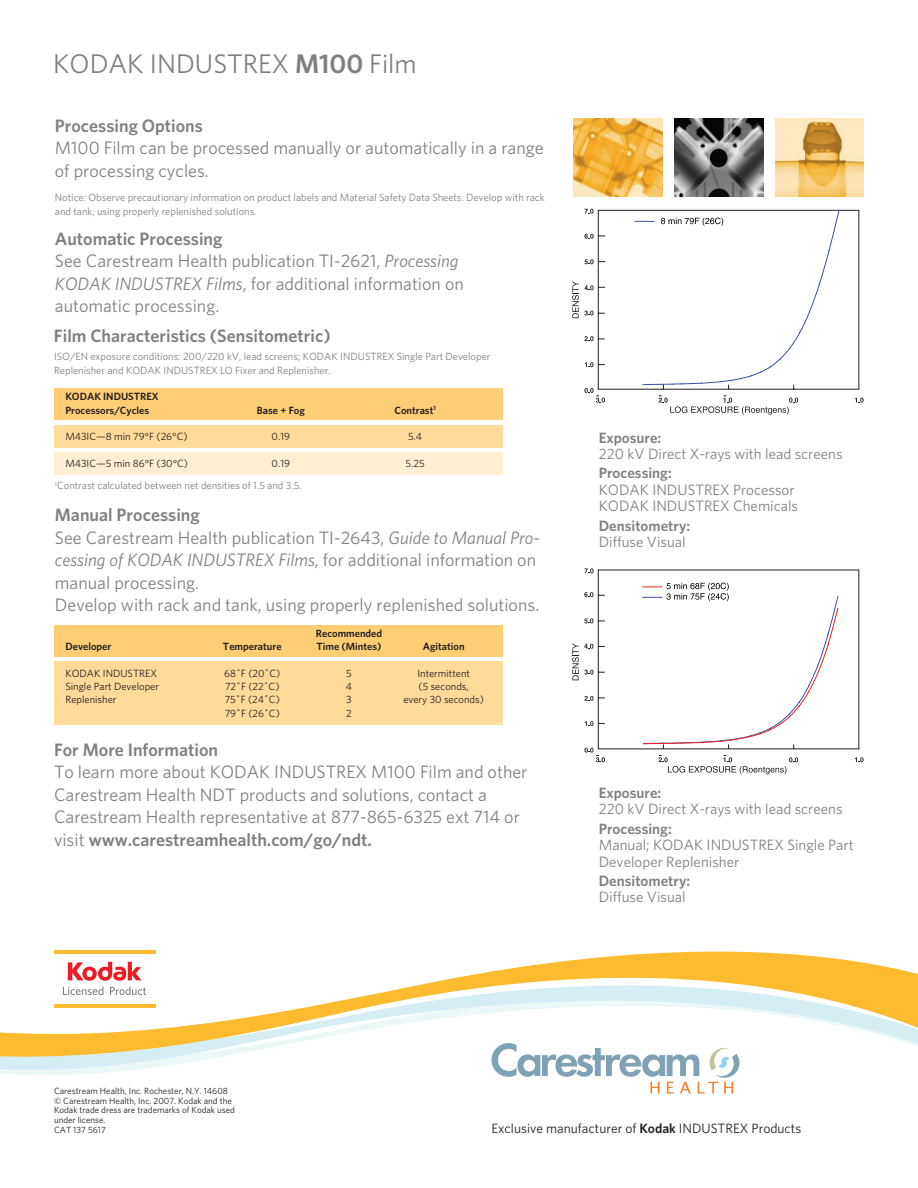
<style>
.page{position:relative;width:918px;height:1188px;background:#fff}
.page>*{position:absolute;margin:0;border:0;box-sizing:border-box;transform-origin:0 0}
.t1{font:27px "Whitney K";color:#7e8082}
.t2{font:18px/22.5px "Whitney K";color:#7e8082}
.t3{font:600 18px "Whitney K";color:#7e8082}
.t4{font:15px/16.5px "Whitney K";color:#7e8082}
.t5{font:600 15px "Whitney K";color:#7e8082}
.t6{font:13.5px "Whitney K";color:#231f20}
.t7{font:10.5px/13.5px "Whitney K";color:#7e8082}
.t8{font:10.5px/13.4px "Whitney K";color:#231f20;text-align:justify}
.t9{font:600 10.5px/13.4px "Whitney K";color:#231f20}
.t10{font:9px/9.8px "Whitney K";color:#231f20}
.s1{font-weight:600}
.s2{font-style:italic}
</style>
<div class="page">
<svg style="left:0;top:950px;width:918px;height:125px"></svg>
<svg style="left:492px;top:1043px;width:247px;height:51px"></svg>
<div style="left:54px;top:388px;width:448px;height:32px;background:#ffcd73"></div>
<div style="left:54px;top:425px;width:448px;height:23px;background:#ffda98"></div>
<div style="left:54px;top:452px;width:448px;height:23px;background:#ffeed1"></div>
<div style="left:54px;top:625px;width:448px;height:31px;background:#ffcd73"></div>
<div style="left:54px;top:662px;width:448px;height:63px;background:#ffda98"></div>
<img style="left:574px;top:118px;width:89px;height:78px">
<img style="left:674px;top:118px;width:89px;height:78px">
<img style="left:775px;top:118px;width:89px;height:78px">
<svg style="left:597px;top:209px;width:263px;height:181px"></svg>
<svg style="left:584px;top:388px;width:21px;height:15px"></svg>
<svg style="left:659px;top:396px;width:139px;height:19px"></svg>
<svg style="left:855px;top:398px;width:9px;height:5px"></svg>
<svg style="left:585px;top:362px;width:9px;height:5px"></svg>
<svg style="left:584px;top:336px;width:10px;height:5px"></svg>
<svg style="left:584px;top:209px;width:10px;height:5px"></svg>
<svg style="left:572px;top:281px;width:22px;height:37px"></svg>
<svg style="left:584px;top:259px;width:10px;height:5px"></svg>
<svg style="left:585px;top:234px;width:9px;height:5px"></svg>
<svg style="left:634px;top:210px;width:206px;height:176px"></svg>
<svg style="left:597px;top:569px;width:263px;height:181px"></svg>
<svg style="left:584px;top:748px;width:21px;height:14px"></svg>
<svg style="left:659px;top:755px;width:139px;height:19px"></svg>
<svg style="left:855px;top:757px;width:9px;height:5px"></svg>
<svg style="left:585px;top:721px;width:9px;height:5px"></svg>
<svg style="left:584px;top:696px;width:10px;height:5px"></svg>
<svg style="left:584px;top:568px;width:10px;height:5px"></svg>
<svg style="left:642px;top:583px;width:197px;height:162px"></svg>
<svg style="left:572px;top:643px;width:22px;height:37px"></svg>
<svg style="left:584px;top:618px;width:9px;height:5px"></svg>
<svg style="left:584px;top:592px;width:9px;height:5px"></svg>
<hr style="left:54px;top:950px;width:101px;height:3px;background:#fdbb30">
<hr style="left:54px;top:1004px;width:101px;height:3px;background:#fdbb30">
<svg style="left:63px;top:962px;width:83px;height:33px"></svg>
<h1 class="t1" style="left:53px;top:54px;width:365px">KODAK INDUSTREX <span class="s1">M100</span> Film</h1>
<p class="t3" style="left:55px;top:119px;width:150px">Processing Options</p>
<p class="t2" style="left:55px;top:139px;width:490px">M100 Film can be processed manually or automatically in a range of processing cycles.</p>
<p class="t7" style="left:55px;top:192px;width:491px">Notice: Observe precautionary information on product labels and Material Safety Data Sheets. Develop with rack and tank, using properly replenished solutions.</p>
<p class="t2" style="left:55px;top:229px;width:411px"><span class="s1">Automatic Processing<br></span>See Carestream Health publication TI-2621, <span class="s2">Processing KODAK INDUSTREX Films</span>, for additional information on automatic processing.</p>
<p class="t3" style="left:54px;top:329px;width:278px">Film Characteristics (Sensitometric)</p>
<p class="t7" style="left:54px;top:351px;width:438px">ISO/EN exposure conditions: 200/220 kV, lead screens; KODAK INDUSTREX Single Part Developer<br>Replenisher and KODAK INDUSTREX LO Fixer and Replenisher.</p>
<p class="t9" style="left:65px;top:391px;width:95px">KODAK INDUSTREX<br>Processors/Cycles</p>
<p class="t8" style="left:65px;top:431px;width:124px">M43IC—8 min 79°F (26°C)</p>
<p class="t8" style="left:65px;top:458px;width:124px">M43IC—5 min 86°F (30°C)</p>
<p class="t9" style="left:257px;top:404px;width:49px">Base + Fog</p>
<p class="t8" style="left:272px;top:431px;width:20px">0.19</p>
<p class="t8" style="left:272px;top:458px;width:20px">0.19</p>
<p class="t7" style="left:55px;top:480px;width:248px"><sup>1</sup>Contrast calculated between net densities of 1.5 and 3.5.</p>
<p class="t9" style="left:394px;top:404px;width:43px">Contrast<sup>1</sup></p>
<p class="t8" style="left:408px;top:431px;width:16px">5.4</p>
<p class="t8" style="left:406px;top:458px;width:21px">5.25</p>
<p class="t2" style="left:55px;top:505px;width:487px"><span class="s1">Manual Processing<br></span>See Carestream Health publication TI-2643, <span class="s2">Guide to Manual Pro&shy;cessing of KODAK INDUSTREX Films</span>, for additional information on manual processing.<br>Develop with rack and tank, using properly replenished solutions.</p>
<p class="t9" style="left:65px;top:641px;width:48px">Developer</p>
<p class="t8" style="left:65px;top:668px;width:95px;text-align:left">KODAK INDUSTREX<br>Single Part Developer<br>Replenisher</p>
<p class="t9" style="left:223px;top:641px;width:60px">Temperature</p>
<p class="t8" style="left:224px;top:668px;width:58px">68˚F (20˚C)<br>72˚F (22˚C)<br>75˚F (24˚C)<br>79˚F (26˚C)</p>
<p class="t9" style="left:316px;top:627px;width:68px">Recommended<br>Time (Mintes)</p>
<p class="t8" style="left:346px;top:668px;width:8px">5<br>4<br>3<br>2</p>
<p class="t9" style="left:423px;top:641px;width:43px">Agitation</p>
<p class="t8" style="left:403px;top:668px;width:82px;text-align:center">Intermittent<br>(5 seconds,<br>every 30 seconds)</p>
<p class="t3" style="left:54px;top:743px;width:166px">For More Information</p>
<p class="t2" style="left:54px;top:763px;width:475px">To learn more about KODAK INDUSTREX M100 Film and other Carestream Health NDT products and solutions, contact a Carestream Health representative at 877-865-6325 ext 714 or visit <span class="s1">www.carestreamhealth.com/go/ndt.</span></p>
<p class="t5" style="left:599px;top:432px;width:64px">Exposure:</p>
<p class="t4" style="left:599px;top:447px;width:245px">220 kV Direct X-rays with lead screens</p>
<p class="t5" style="left:599px;top:467px;width:75px">Processing:</p>
<p class="t4" style="left:599px;top:483px;width:201px">KODAK INDUSTREX Processor<br>KODAK INDUSTREX Chemicals</p>
<p class="t5" style="left:599px;top:520px;width:93px">Densitometry:</p>
<p class="t4" style="left:599px;top:535px;width:89px">Diffuse Visual</p>
<p class="t5" style="left:599px;top:787px;width:64px">Exposure:</p>
<p class="t4" style="left:599px;top:802px;width:245px">220 kV Direct X-rays with lead screens</p>
<p class="t5" style="left:599px;top:823px;width:75px">Processing:</p>
<p class="t4" style="left:599px;top:838px;width:256px">Manual; KODAK INDUSTREX Single Part<br>Developer Replenisher</p>
<p class="t5" style="left:599px;top:875px;width:93px">Densitometry:</p>
<p class="t4" style="left:599px;top:890px;width:89px">Diffuse Visual</p>
<p class="t10" style="left:54px;top:1087px;width:182px">Carestream Health, Inc. Rochester, N.Y. 14608 © Carestream Health, Inc. 2007. Kodak and the Kodak trade dress are trademarks of Kodak used under license.<br>CAT 137 5617</p>
<p class="t6" style="left:491px;top:1123px;width:311px">Exclusive manufacturer of <span class="s1">Kodak</span> INDUSTREX Products</p>
</div>
